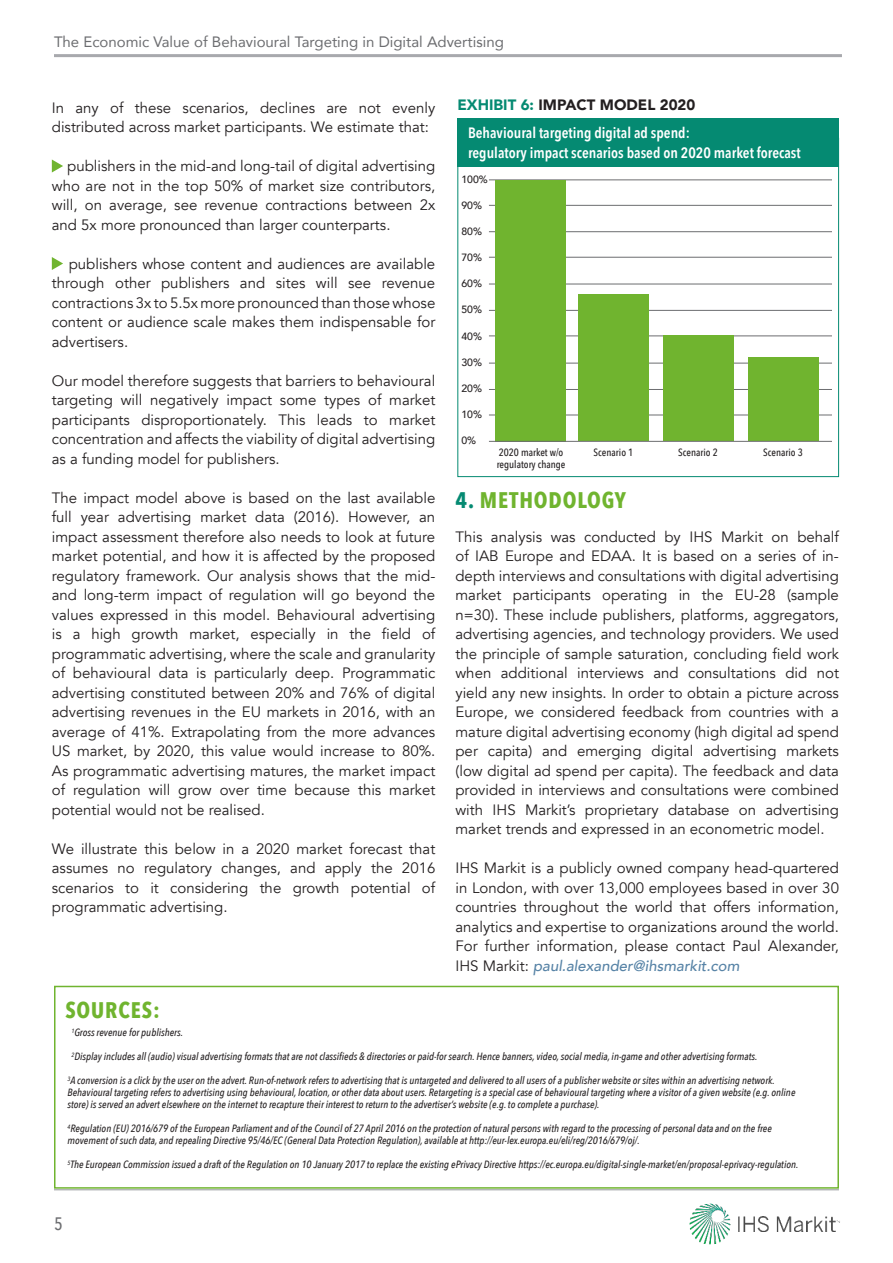
<style>
.page{position:relative;width:893px;height:1263px;background:#fff}
.page>*{position:absolute;margin:0;border:0;box-sizing:border-box;transform-origin:0 0}
.t1{font:700 22.5px "Avenir Next Condensed";letter-spacing:.04em;color:#70b42f}
.t2{font:500 18px "Avenir Next Condensed";color:#6c6d70}
.t3{font:15px/19.5px "Avenir";color:#231f20;text-align:justify}
.t4{font:600 15px/19.5px "Avenir Next Condensed";color:#fff}
.t5{font:15px "Avenir";color:#6c6d70}
.t6{font:900 15px "Avenir";color:#231f20}
.t7{font:italic 500 10.5px/12px "Avenir Next Condensed";color:#231f20}
.t8{font:500 10.5px "Avenir Next Condensed";color:#231f20}
.t9{font:500 10.5px "Avenir";color:#231f20}
.s1{color:#058a72}
.s2{font-weight:500;font-style:italic;color:#5783a6}
</style>
<div class="page">
<img style="left:675px;top:1190px;width:165px;height:55px">
<hr style="left:54px;top:1189px;width:785px;height:1px;background:#939598">
<hr style="left:54px;top:54px;width:788px;height:3px;background:#a8a9ad">
<svg style="left:52px;top:159px;width:11px;height:13px"></svg>
<svg style="left:52px;top:257px;width:11px;height:13px"></svg>
<div style="left:54px;top:986px;width:785px;height:203px;border:2px solid #70b42f"></div>
<hr style="left:489px;top:179px;width:343px;height:1px;background:#6c6d70">
<hr style="left:489px;top:205px;width:343px;height:1px;background:#6c6d70">
<hr style="left:489px;top:284px;width:343px;height:1px;background:#6c6d70">
<hr style="left:489px;top:363px;width:343px;height:1px;background:#6c6d70">
<hr style="left:489px;top:231px;width:343px;height:1px;background:#6c6d70">
<hr style="left:489px;top:310px;width:343px;height:1px;background:#6c6d70">
<hr style="left:489px;top:389px;width:343px;height:1px;background:#6c6d70">
<hr style="left:489px;top:257px;width:343px;height:1px;background:#6c6d70">
<hr style="left:489px;top:335px;width:343px;height:1px;background:#6c6d70">
<hr style="left:489px;top:415px;width:343px;height:1px;background:#6c6d70">
<div style="left:495px;top:180px;width:71px;height:261px;background:#70b42f"></div>
<div style="left:578px;top:294px;width:70px;height:147px;background:#70b42f"></div>
<div style="left:664px;top:335px;width:70px;height:106px;background:#70b42f"></div>
<div style="left:749px;top:357px;width:70px;height:84px;background:#70b42f"></div>
<div style="left:457px;top:118px;width:382px;height:49px;background:#058a72"></div>
<hr style="left:489px;top:441px;width:343px;height:1px;background:#6c6d70">
<p class="t5" style="left:54px;top:30px;width:451px">The Economic Value of Behavioural Targeting in Digital Advertising</p>
<p class="t3" style="left:52px;top:98px;width:385px">In any of these scenarios, declines are not evenly distributed across market participants. We estimate that:</p>
<p class="t3" style="left:52px;top:156px;width:385px;text-indent:15px">publishers in the mid-and long-tail of digital advertising who are not in the top 50% of market size contributors, will, on average, see revenue contractions between 2x and 5x more pronounced than larger counterparts.</p>
<p class="t3" style="left:52px;top:254px;width:385px;text-indent:17px">publishers whose content and audiences are available through other publishers and sites will see revenue contractions 3x to 5.5x more pronounced than those whose content or audience scale makes them indispensable for advertisers.</p>
<p class="t3" style="left:52px;top:371px;width:385px">Our model therefore suggests that barriers to behavioural targeting will negatively impact some types of market participants disproportionately. This leads to market concentration and affects the viability of digital advertising as a funding model for publishers.</p>
<p class="t3" style="left:52px;top:488px;width:385px">The impact model above is based on the last available full year advertising market data (2016). However, an impact assessment therefore also needs to look at future market potential, and how it is affected by the proposed regulatory framework. Our analysis shows that the mid&shy;and long-term impact of regulation will go beyond the values expressed in this model. Behavioural advertising is a high growth market, especially in the field of programmatic advertising, where the scale and granularity of behavioural data is particularly deep. Programmatic advertising constituted between 20% and 76% of digital advertising revenues in the EU markets in 2016, with an average of 41%. Extrapolating from the more advances US market, by 2020, this value would increase to 80%.<br>As programmatic advertising matures, the market impact of regulation will grow over time because this market potential would not be realised.</p>
<p class="t3" style="left:52px;top:839px;width:385px">We illustrate this below in a 2020 market forecast that assumes no regulatory changes, and apply the 2016 scenarios to it considering the growth potential of programmatic advertising.</p>
<p class="t1" style="left:65px;top:996px;width:96px">SOURCES:</p>
<p class="t6" style="left:457px;top:92px;width:239px"><span class="s1">EXHIBIT 6:</span> IMPACT MODEL 2020</p>
<p class="t4" style="left:468px;top:123px;width:334px">Behavioural targeting digital ad spend:<br>regulatory impact scenarios based on 2020 market forecast</p>
<p class="t9" style="left:461px;top:170px;width:28px">100%</p>
<p class="t9" style="left:461px;top:196px;width:22px">90%</p>
<p class="t9" style="left:461px;top:223px;width:22px">80%</p>
<p class="t9" style="left:461px;top:249px;width:22px">70%</p>
<p class="t9" style="left:461px;top:275px;width:22px">60%</p>
<p class="t9" style="left:461px;top:301px;width:22px">50%</p>
<p class="t9" style="left:461px;top:327px;width:22px">40%</p>
<p class="t9" style="left:461px;top:353px;width:22px">30%</p>
<p class="t9" style="left:461px;top:379px;width:22px">20%</p>
<p class="t9" style="left:461px;top:405px;width:22px">10%</p>
<p class="t9" style="left:461px;top:431px;width:16px">0%</p>
<p class="t8" style="left:499px;top:446px;width:66px">2020 market w/o</p>
<p class="t8" style="left:497px;top:458px;width:70px">regulatory change</p>
<p class="t8" style="left:594px;top:446px;width:41px">Scenario 1</p>
<p class="t8" style="left:678px;top:446px;width:41px">Scenario 2</p>
<p class="t8" style="left:763px;top:446px;width:41px">Scenario 3</p>
<p class="t1" style="left:455px;top:486px;width:172px"><span class="s1">4.</span> METHODOLOGY</p>
<p class="t3" style="left:455px;top:527px;width:385px">This analysis was conducted by IHS Markit on behalf of IAB Europe and EDAA. It is based on a series of in&shy;depth interviews and consultations with digital advertising market participants operating in the EU-28 (sample n=30). These include publishers, platforms, aggregators, advertising agencies, and technology providers. We used the principle of sample saturation, concluding field work when additional interviews and consultations did not yield any new insights. In order to obtain a picture across Europe, we considered feedback from countries with a mature digital advertising economy (high digital ad spend per capita) and emerging digital advertising markets (low digital ad spend per capita). The feedback and data provided in interviews and consultations were combined with IHS Markit’s proprietary database on advertising market trends and expressed in an econometric model.</p>
<p class="t3" style="left:455px;top:858px;width:385px">IHS Markit is a publicly owned company head-quartered in London, with over 13,000 employees based in over 30 countries throughout the world that offers information, analytics and expertise to organizations around the world.<br>For further information, please contact Paul Alexander, IHS Markit: <span class="s2">paul.alexander@ihsmarkit.com</span></p>
<p class="t7" style="left:71px;top:1026px;width:113px"><sup>1</sup>Gross revenue for publishers.</p>
<p class="t7" style="left:71px;top:1050px;width:687px"><sup>2</sup>Display includes all (audio) visual advertising formats that are not classifieds &amp; directories or paid-for search. Hence banners, video, social media, in-game and other advertising formats.</p>
<p class="t7" style="left:68px;top:1074px;width:729px"><sup>3</sup>A conversion is a click by the user on the advert. Run-of-network refers to advertising that is untargeted and delivered to all users of a publisher website or sites within an advertising network.<br>Behavioural targeting refers to advertising using behavioural, location, or other data about users. Retargeting is a special case of behavioural targeting where a visitor of a given website (e.g. online store) is served an advert elsewhere on the internet to recapture their interest to return to the advertiser’s website (e.g. to complete a purchase).</p>
<p class="t7" style="left:68px;top:1122px;width:706px"><sup>4</sup>Regulation (EU) 2016/679 of the European Parliament and of the Council of 27 April 2016 on the protection of natural persons with regard to the processing of personal data and on the free movement of such data, and repealing Directive 95/46/EC (General Data Protection Regulation), available at http://eur-lex.europa.eu/eli/reg/2016/679/oj/.</p>
<p class="t7" style="left:68px;top:1158px;width:732px"><sup>5</sup>The European Commission issued a draft of the Regulation on 10 January 2017 to replace the existing ePrivacy Directive https://ec.europa.eu/digital-single-market/en/proposal-eprivacy-regulation.</p>
<p class="t2" style="left:54px;top:1213px;width:10px">5</p>
</div>
